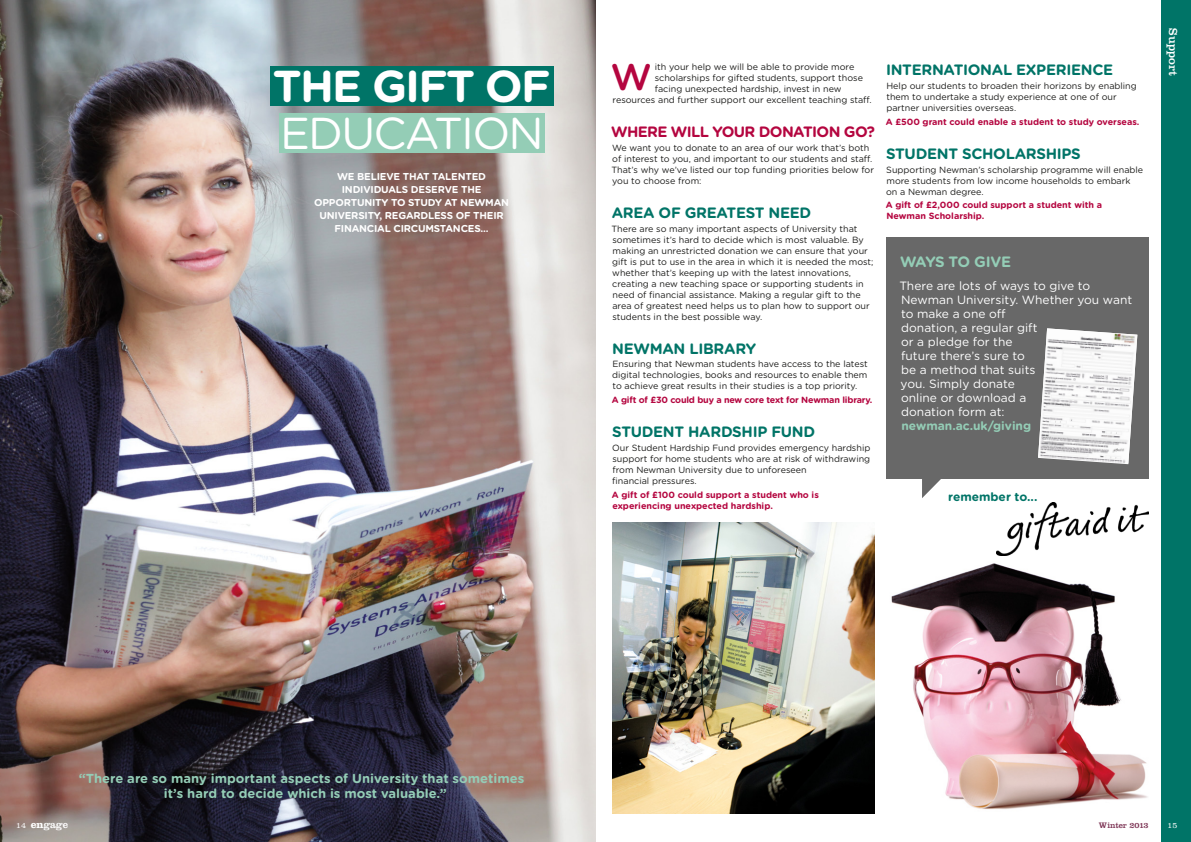
<style>
.page{position:relative;width:1191px;height:842px;background:#fff}
.page>*{position:absolute;margin:0;border:0;box-sizing:border-box;transform-origin:0 0}
.t1{font:700 44.7px "Gotham Rounded";letter-spacing:-.04em;color:#fff}
.t2{font:44.7px "Gotham Rounded";letter-spacing:-.04em;color:#fff}
.t3{font:500 37.2px "Gotham Rounded";color:#b4053f}
.t4{font:700 15px "Gotham Rounded";letter-spacing:-.02em;color:#007467}
.t5{font:700 15px "Gotham Rounded";letter-spacing:-.04em;color:#b4053f}
.t6{font:700 15px "Gotham Rounded";color:#94cdb6}
.t7{font:700 13px/15px "Gotham Rounded";color:#94cdb6;text-align:center}
.t8{font:12px/14px "Gotham Rounded";color:#fff}
.t9{font:700 12px "Gotham Rounded";color:#94cdb6}
.t10{font:700 12px "Gotham Rounded";color:#007467}
.t11{font:12px "Clarendon LT Std";color:#fff}
.t12{font:10.6px "Clarendon LT Std";color:#fff}
.t13{font:700 10px/13px "Gotham Rounded";letter-spacing:-.02em;color:#fff;text-align:center}
.t14{font:9px/11px "Gotham Rounded";color:#1d1d1b}
.t15{font:700 9px/11px "Gotham Rounded";color:#b4053f}
.t16{font:700 9px "Gotham Rounded";letter-spacing:-.02em;color:#b4053f}
.t17{font:8.3px "Clarendon LT Std";color:#7a3051}
.t18{font:300 8.1px "Clarendon LT Std";color:#fff}
.s1{font-weight:300;font-size:8.1px}
.s2{font-weight:700}
</style>
<div class="page">
<img style="left:0;top:0;width:595px;height:842px">
<div style="left:270px;top:66px;width:283px;height:40px;background:#007467"></div>
<div style="left:279px;top:114px;width:265px;height:39px;background:#94cdb6"></div>
<div style="left:1161px;top:0;width:30px;height:842px;background:#007467"></div>
<img style="left:891px;top:555px;width:257px;height:254px">
<svg style="left:922px;top:479px;width:19px;height:19px"></svg>
<div style="left:886px;top:237px;width:262px;height:242px;background:#686868"></div>
<img style="left:996px;top:502px;width:152px;height:53px">
<img style="left:1038px;top:328px;width:99px;height:135px">
<img style="left:612px;top:522px;width:262px;height:292px">
<h1 class="t1" style="left:273px;top:53px;width:279px">THE GIFT OF</h1>
<h1 class="t2" style="left:280px;top:102px;width:265px">EDUCATION</h1>
<p class="t13" style="left:314px;top:170px;width:196px">WE BELIEVE THAT TALENTED<br>INDIVIDUALS DESERVE THE<br>OPPORTUNITY TO STUDY AT NEWMAN<br>UNIVERSITY, REGARDLESS OF THEIR<br>FINANCIAL CIRCUMSTANCES...</p>
<p class="t14" style="left:655px;top:61px;width:201px">ith your help we will be able to provide more</p>
<p class="t14" style="left:655px;top:72px;width:210px">scholarships for gifted students, support those</p>
<p class="t14" style="left:655px;top:83px;width:188px">facing unexpected hardship, invest in new</p>
<p class="t14" style="left:612px;top:94px;width:261px">resources and further support our excellent teaching staff.</p>
<h3 class="t5" style="left:611px;top:121px;width:265px">WHERE WILL YOUR DONATION GO?</h3>
<p class="t14" style="left:611px;top:142px;width:264px">We want you to donate to an area of our work that’s both of interest to you, and important to our students and staff.<br>That’s why we’ve listed our top funding priorities below for you to choose from:</p>
<h3 class="t4" style="left:611px;top:201px;width:201px">AREA OF GREATEST NEED</h3>
<p class="t14" style="left:611px;top:222px;width:263px">There are so many important aspects of University that sometimes it’s hard to decide which is most valuable. By making an unrestricted donation we can ensure that your gift is put to use in the area in which it is needed the most; whether that’s keeping up with the latest innovations, creating a new teaching space or supporting students in need of financial assistance. Making a regular gift to the area of greatest need helps us to plan how to support our students in the best possible way.</p>
<h3 class="t4" style="left:612px;top:337px;width:25px">Newman</h3>
<h3 class="t4" style="left:689px;top:337px;width:20px">Library</h3>
<p class="t14" style="left:612px;top:358px;width:257px;text-align:justify">Ensuring that Newman students have access to the latest digital technologies, books and resources to enable them to achieve great results in their studies is a top priority.</p>
<p class="t16" style="left:612px;top:393px;width:262px">A gift of £30 could buy a new core text for Newman library.</p>
<h3 class="t4" style="left:612px;top:421px;width:21px">Student</h3>
<h3 class="t4" style="left:688px;top:421px;width:22px">Hardship</h3>
<h3 class="t4" style="left:771px;top:421px;width:45px">Fun D</h3>
<p class="t14" style="left:612px;top:442px;width:260px">Our Student Hardship Fund provides emergency hardship support for home students who are at risk of withdrawing from Newman University due to unforeseen<br>financial pressures.</p>
<p class="t15" style="left:612px;top:489px;width:208px">A gift of £100 could support a student who is experiencing unexpected hardship.</p>
<h2 class="t3" style="left:611px;top:50px;width:42px">W</h2>
<h3 class="t4" style="left:886px;top:59px;width:16px">International</h3>
<h3 class="t4" style="left:1016px;top:59px;width:21px">Experience</h3>
<p class="t14" style="left:886px;top:80px;width:252px">Help our students to broaden their horizons by enabling them to undertake a study experience at one of our partner universities overseas.</p>
<p class="t15" style="left:885px;top:116px;width:255px">A £500 grant could enable a student to study overseas.</p>
<h3 class="t4" style="left:886px;top:142px;width:21px">Student</h3>
<h3 class="t4" style="left:962px;top:142px;width:21px">Scholarships</h3>
<p class="t14" style="left:886px;top:163px;width:258px">Supporting Newman’s scholarship programme will enable more students from low income households to embark on a Newman degree.</p>
<p class="t15" style="left:885px;top:199px;width:218px">A gift of £2,000 could support a student with a<br>Newman Scholarship.</p>
<h3 class="t6" style="left:900px;top:251px;width:26px">Ways</h3>
<h3 class="t6" style="left:948px;top:251px;width:36px">to give</h3>
<h3 class="t8" style="left:899px;top:278px;width:234px">There are lots of ways to give to<br>Newman University. Whether you want to make a one off<br>donation, a regular gift<br>or a pledge for the<br>future there’s sure to<br>be a method that suits<br>you. Simply donate<br>online or download a<br>donation form at:</h3>
<h3 class="t9" style="left:901px;top:417px;width:131px">newman.ac.uk/giving</h3>
<h3 class="t10" style="left:948px;top:488px;width:91px">remember to...</h3>
<h3 class="t11" style="left:1180px;top:28px;width:49px;rotate:90deg">Support</h3>
<p class="t12" style="left:16px;top:818px;width:53px"><span class="s1">14</span> <span class="s2">en</span>gage</p>
<h3 class="t7" style="left:79px;top:771px;width:447px">“There are so many important aspects of University that sometimes it’s hard to decide which is most valuable.”</h3>
<p class="t17" style="left:1099px;top:820px;width:51px">Winter 2013</p>
<p class="t18" style="left:1167px;top:820px;width:11px">15</p>
</div>
